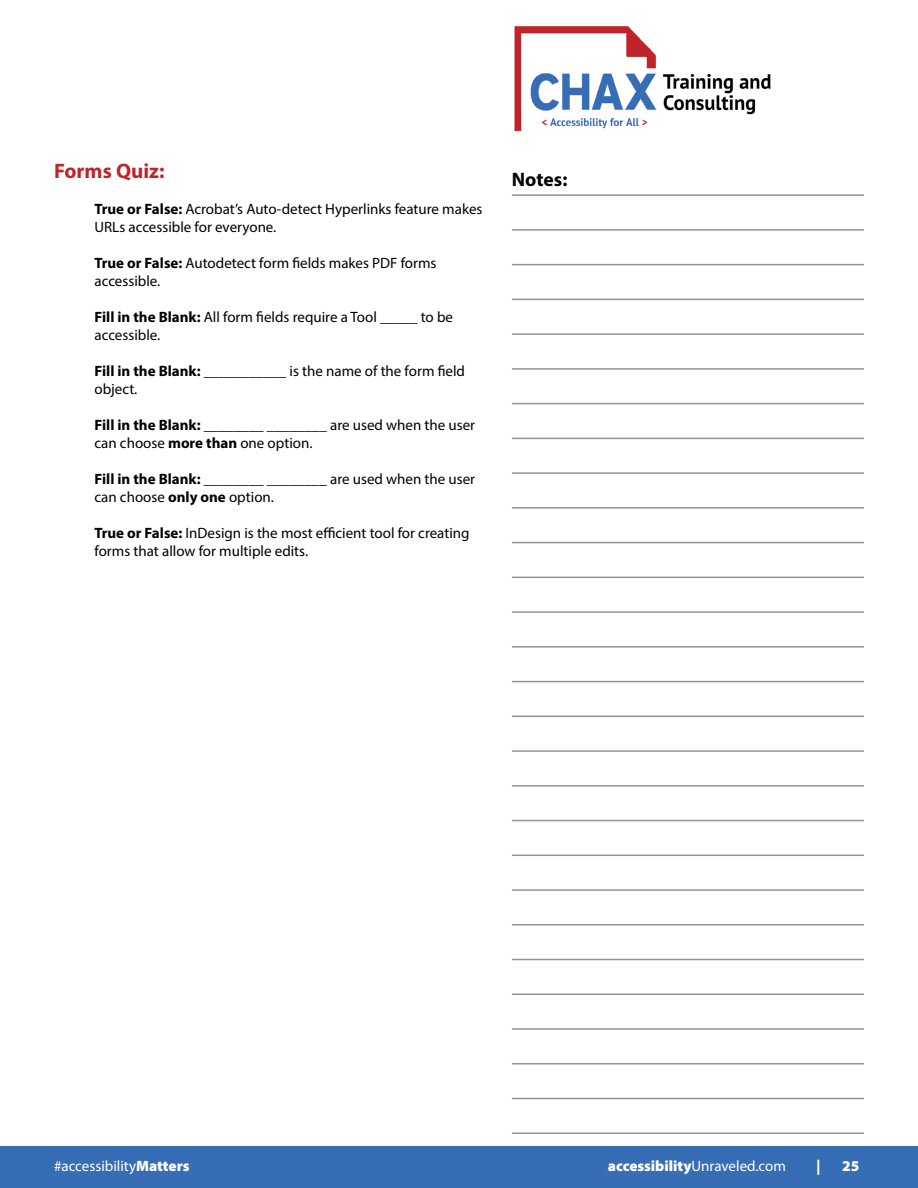
<style>
.page{position:relative;width:918px;height:1188px;background:#fff}
.page>*{position:absolute;margin:0;border:0;box-sizing:border-box;transform-origin:0 0}
.t1{font:700 21px "Myriad Pro";color:#bf242c}
.t2{font:700 19.5px "Myriad Pro";color:#000}
.t3{font:15px/18px "Myriad Pro";color:#000}
.t4{font:900 15px "Myriad Pro";color:#fff}
.t5{font:15px "Myriad Pro";color:#fff}
.s1{font-weight:700}
.s2{font-weight:900}
.s3{font-weight:400}
</style>
<div class="page">
<div style="left:0;top:1146px;width:918px;height:42px;background:#376db5"></div>
<hr style="left:512px;top:194px;width:352px;height:2px;background:#939598">
<hr style="left:512px;top:229px;width:352px;height:2px;background:#939598">
<hr style="left:512px;top:264px;width:352px;height:1px;background:#939598">
<hr style="left:512px;top:299px;width:352px;height:1px;background:#939598">
<hr style="left:512px;top:333px;width:352px;height:2px;background:#939598">
<hr style="left:512px;top:368px;width:352px;height:2px;background:#939598">
<hr style="left:512px;top:403px;width:352px;height:1px;background:#939598">
<hr style="left:512px;top:438px;width:352px;height:1px;background:#939598">
<hr style="left:512px;top:472px;width:352px;height:2px;background:#939598">
<hr style="left:512px;top:507px;width:352px;height:2px;background:#939598">
<hr style="left:512px;top:542px;width:352px;height:1px;background:#939598">
<hr style="left:512px;top:577px;width:352px;height:1px;background:#939598">
<hr style="left:512px;top:611px;width:352px;height:2px;background:#939598">
<hr style="left:512px;top:646px;width:352px;height:2px;background:#939598">
<hr style="left:512px;top:681px;width:352px;height:1px;background:#939598">
<hr style="left:512px;top:716px;width:352px;height:1px;background:#939598">
<hr style="left:512px;top:750px;width:352px;height:2px;background:#939598">
<hr style="left:512px;top:785px;width:352px;height:2px;background:#939598">
<hr style="left:512px;top:820px;width:352px;height:1px;background:#939598">
<hr style="left:512px;top:855px;width:352px;height:1px;background:#939598">
<hr style="left:512px;top:889px;width:352px;height:2px;background:#939598">
<hr style="left:512px;top:924px;width:352px;height:2px;background:#939598">
<hr style="left:512px;top:959px;width:352px;height:1px;background:#939598">
<hr style="left:512px;top:994px;width:352px;height:1px;background:#939598">
<hr style="left:512px;top:1028px;width:352px;height:2px;background:#939598">
<hr style="left:512px;top:1063px;width:352px;height:2px;background:#939598">
<hr style="left:512px;top:1098px;width:352px;height:1px;background:#939598">
<hr style="left:512px;top:1132px;width:352px;height:2px;background:#939598">
<img style="left:514px;top:26px;width:257px;height:106px">
<h1 class="t1" style="left:54px;top:157px;width:112px">Forms Quiz:</h1>
<p class="t3" style="left:94px;top:199px;width:390px"><span class="s1">True or False:</span> Acrobat’s Auto-detect Hyperlinks feature makes<br>URLs accessible for everyone.</p>
<p class="t3" style="left:94px;top:253px;width:344px"><span class="s1">True or False:</span> Autodetect form fields makes PDF forms accessible.</p>
<p class="t3" style="left:94px;top:307px;width:360px"><span class="s1">Fill in the Blank:</span> All form fields require a Tool _____ to be accessible.</p>
<p class="t3" style="left:94px;top:361px;width:372px"><span class="s1">Fill in the Blank:</span> ___________ is the name of the form field object.</p>
<p class="t3" style="left:94px;top:415px;width:382px"><span class="s1">Fill in the Blank:</span> ________ ________ are used when the user can choose <span class="s1">more than</span> one option.</p>
<p class="t3" style="left:94px;top:469px;width:382px"><span class="s1">Fill in the Blank:</span> ________ ________ are used when the user can choose <span class="s1">only one</span> option.</p>
<p class="t3" style="left:94px;top:523px;width:377px"><span class="s1">True or False:</span> InDesign is the most efficient tool for creating forms that allow for multiple edits.</p>
<h2 class="t2" style="left:512px;top:167px;width:57px">Notes:</h2>
<p class="t5" style="left:54px;top:1157px;width:137px">#accessibility<span class="s2">Matters</span></p>
<p class="t4" style="left:608px;top:1156px;width:180px">accessibility<span class="s3">Unraveled.com</span></p>
<p class="t4" style="left:816px;top:1156px;width:6px">|</p>
<p class="t4" style="left:842px;top:1156px;width:19px">25</p>
</div>
